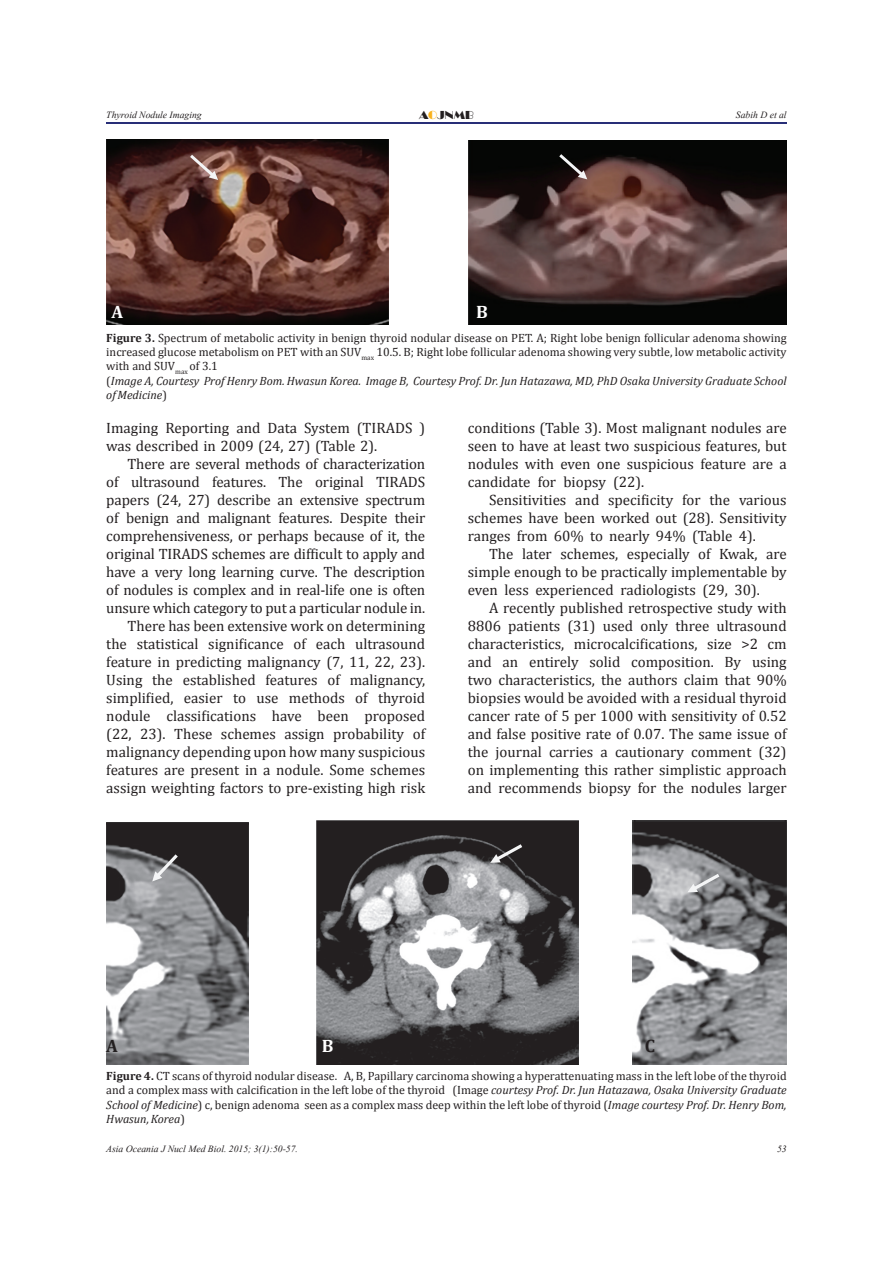
<style>
.page{position:relative;width:893px;height:1263px;background:#fff}
.page>*{position:absolute;margin:0;border:0;box-sizing:border-box;transform-origin:0 0}
.t1{font:700 18px "Cambria";color:#fff}
.t2{font:700 18px "Cambria";color:#231f20}
.t3{font:15px/18px "Cambria";color:#231f20;text-align:justify}
.t4{font:12px/14.4px "Cambria";color:#231f20}
.t5{font:12px "Vijaya";color:#231f20}
.t6{font:12px "Broadway";color:#231f20}
.s1{color:#f9b21c}
.s2{font-weight:700}
.s3{font-style:italic}
</style>
<div class="page">
<hr style="left:106px;top:123px;width:681px;height:1px;background:#282e77">
<img style="left:106px;top:140px;width:283px;height:185px">
<img style="left:633px;top:821px;width:154px;height:244px">
<img style="left:317px;top:821px;width:261px;height:244px">
<img style="left:106px;top:822px;width:143px;height:243px">
<img style="left:469px;top:140px;width:318px;height:185px">
<svg style="left:190px;top:155px;width:28px;height:25px"></svg>
<svg style="left:559px;top:154px;width:28px;height:25px"></svg>
<svg style="left:152px;top:854px;width:26px;height:27px"></svg>
<svg style="left:490px;top:844px;width:32px;height:19px"></svg>
<svg style="left:687px;top:874px;width:32px;height:18px"></svg>
<p class="t5" style="left:106px;top:106px;width:97px">Thyroid Nodule Imaging</p>
<p class="t6" style="left:419px;top:108px;width:56px">A<span class="s1">O</span>JNMB</p>
<p class="t5" style="left:736px;top:105px;width:52px">Sabih D et al</p>
<p class="t1" style="left:112px;top:299px;width:13px">A</p>
<p class="t1" style="left:476px;top:299px;width:13px">B</p>
<p class="t4" style="left:106px;top:330px;width:682px"><span class="s2">Figure 3.</span> Spectrum of metabolic activity in benign thyroid nodular disease on PET. A; Right lobe benign follicular adenoma showing increased glucose metabolism on PET with an SUV<sub>max</sub> 10.5. B; Right lobe follicular adenoma showing very subtle, low metabolic activity with and SUV<sub>max</sub> of 3.1<br>(<span class="s3">Image A, Courtesy Prof Henry Bom. Hwasun Korea. Image B, Courtesy Prof. Dr. Jun Hatazawa, MD, PhD Osaka University Graduate School of Medicine</span>)</p>
<p class="t3" style="left:106px;top:419px;width:320px">Imaging Reporting and Data System (TIRADS ) was described in 2009 (24, 27) (Table 2).</p>
<p class="t3" style="left:106px;top:455px;width:320px;text-align:right">There are several methods of characterization<br>of ultrasound features. The original TIRADS papers (24, 27) describe an extensive spectrum of benign and malignant features. Despite their comprehensiveness, or perhaps because of it, the original TIRADS schemes are difficult to apply and have a very long learning curve. The description of nodules is complex and in real-life one is often unsure which category to put a particular nodule in.<br>There has been extensive work on determining the statistical significance of each ultrasound feature in predicting malignancy (7, 11, 22, 23).<br>Using the established features of malignancy, simplified, easier to use methods of thyroid nodule classifications have been proposed (22, 23). These schemes assign probability of malignancy depending upon how many suspicious features are present in a nodule. Some schemes assign weighting factors to pre-existing high risk</p>
<p class="t3" style="left:468px;top:419px;width:320px">conditions (Table 3). Most malignant nodules are seen to have at least two suspicious features, but nodules with even one suspicious feature are a candidate for biopsy (22).</p>
<p class="t3" style="left:468px;top:491px;width:320px;text-indent:21px">Sensitivities and specificity for the various schemes have been worked out (28). Sensitivity ranges from 60% to nearly 94% (Table 4).</p>
<p class="t3" style="left:468px;top:545px;width:320px;text-indent:21px">The later schemes, especially of Kwak, are simple enough to be practically implementable by even less experienced radiologists (29, 30).</p>
<p class="t3" style="left:468px;top:599px;width:320px;text-indent:21px">A recently published retrospective study with 8806 patients (31) used only three ultrasound characteristics, microcalcifications, size &gt;2 cm and an entirely solid composition. By using two characteristics, the authors claim that 90% biopsies would be avoided with a residual thyroid cancer rate of 5 per 1000 with sensitivity of 0.52 and false positive rate of 0.07. The same issue of the journal carries a cautionary comment (32) on implementing this rather simplistic approach and recommends biopsy for the nodules larger</p>
<p class="t2" style="left:106px;top:1033px;width:13px">A</p>
<p class="t1" style="left:322px;top:1033px;width:13px">B</p>
<p class="t2" style="left:645px;top:1033px;width:12px">C</p>
<p class="t4" style="left:106px;top:1068px;width:682px;text-align:justify"><span class="s2">Figure 4.</span> CT scans of thyroid nodular disease. A, B, Papillary carcinoma showing a hyperattenuating mass in the left lobe of the thyroid and a complex mass with calcification in the left lobe of the thyroid (Image <span class="s3">courtesy Prof. Dr. Jun Hatazawa, Osaka University Graduate School of Medicine</span>) c, benign adenoma seen as a complex mass deep within the left lobe of thyroid (<span class="s3">Image courtesy Prof. Dr. Henry Bom, Hwasun, Korea</span>)</p>
<p class="t5" style="left:106px;top:1139px;width:193px">Asia Oceania J Nucl Med Biol. 2015; 3(1):50-57.</p>
<p class="t5" style="left:777px;top:1139px;width:11px">53</p>
</div>
